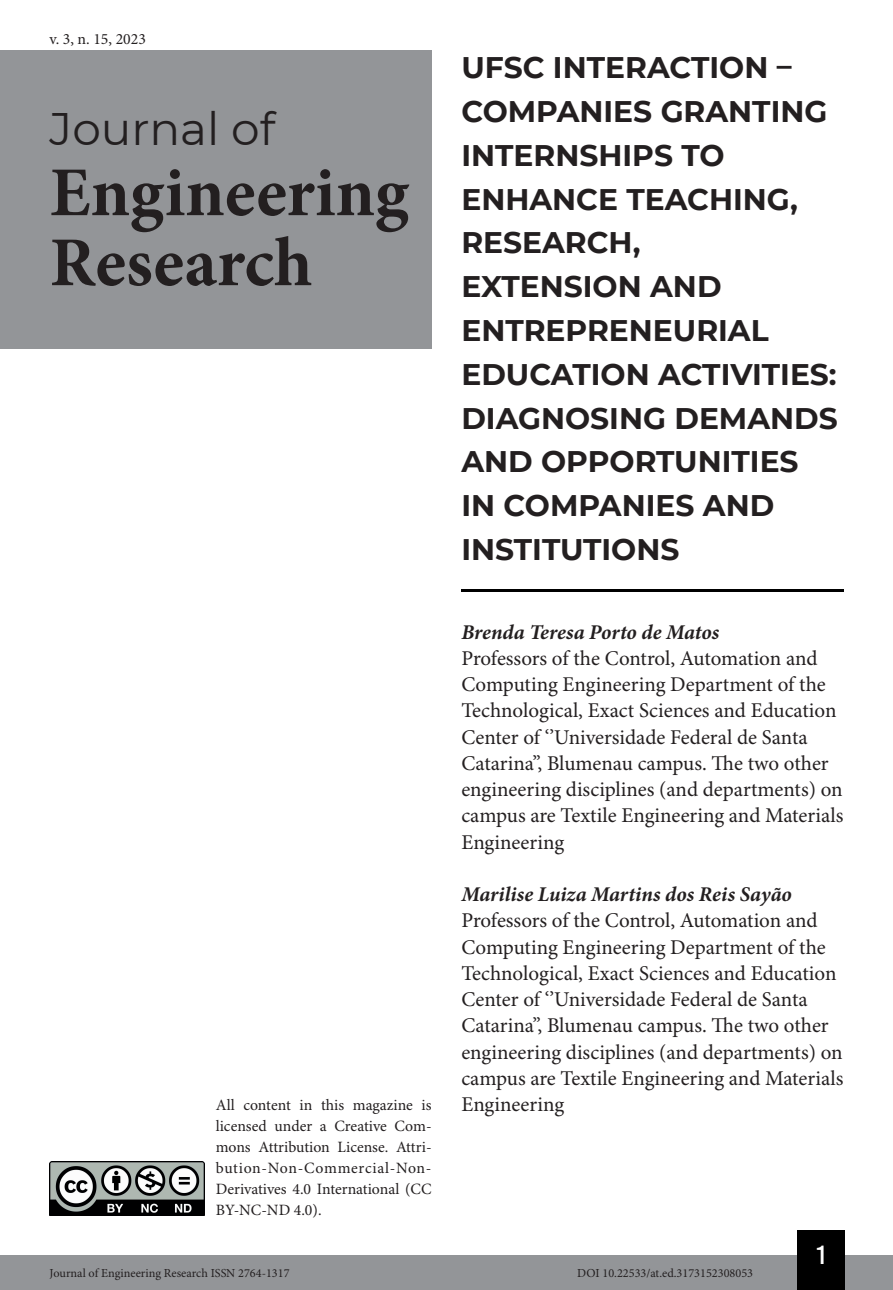
<style>
.page{position:relative;width:893px;height:1290px;background:#fff}
.page>*{position:absolute;margin:0;border:0;box-sizing:border-box;transform-origin:0 0}
.t1{font:700 70px/70px "Minion Pro";color:#231f20}
.t2{font:45.5px "Montserrat";color:#231f20}
.t3{font:700 29.75px/43.8px "Montserrat";color:#231f20}
.t4{font:26.25px "Bebas Kai";color:#fff}
.t5{font:21px/26.2px "Minion Pro";color:#231f20}
.t6{font:italic 700 21px "Minion Pro";color:#231f20}
.t7{font:15.75px/21px "Minion Pro";color:#231f20;text-align:justify}
.t8{font:12.25px "Minion Pro";color:#231f20}
</style>
<div class="page">
<div style="left:0;top:1255px;width:893px;height:35px;background:#939598"></div>
<div style="left:797px;top:1230px;width:48px;height:60px;background:#000"></div>
<img style="left:50px;top:1161px;width:154px;height:54px">
<div style="left:0;top:50px;width:432px;height:298px;background:#939598"></div>
<hr style="left:461px;top:589px;width:382px;height:3px;background:#000">
<p class="t7" style="left:50px;top:29px;width:98px">v. 3, n. 15, 2023</p>
<h2 class="t2" style="left:50px;top:98px;width:227px">Journal of</h2>
<h1 class="t1" style="left:50px;top:157px;width:361px">Engineering<br>Research</h1>
<p class="t7" style="left:216px;top:1095px;width:217px">All content in this magazine is licensed under a Creative Com&shy;mons Attribution License. Attri&shy;bution-Non-Commercial-Non-Derivatives 4.0 International (CC BY-NC-ND 4.0).</p>
<h3 class="t3" style="left:461px;top:44px;width:378px">UFSC INTERACTION –<br>COMPANIES GRANTING<br>INTERNSHIPS TO<br>ENHANCE TEACHING,<br>RESEARCH,<br>EXTENSION AND<br>ENTREPRENEURIAL<br>EDUCATION ACTIVITIES:<br>DIAGNOSING DEMANDS<br>AND OPPORTUNITIES<br>IN COMPANIES AND<br>INSTITUTIONS</h3>
<p class="t6" style="left:461px;top:617px;width:259px">Brenda Teresa Porto de Matos</p>
<p class="t5" style="left:461px;top:646px;width:383px">Professors of the Control, Automation and Computing Engineering Department of the Technological, Exact Sciences and Education Center of ‘’Universidade Federal de Santa Catarina’’, Blumenau campus. The two other engineering disciplines (and departments) on campus are Textile Engineering and Materials Engineering</p>
<p class="t6" style="left:461px;top:879px;width:332px">Marilise Luiza Martins dos Reis Sayão</p>
<p class="t5" style="left:461px;top:908px;width:383px">Professors of the Control, Automation and Computing Engineering Department of the Technological, Exact Sciences and Education Center of ‘’Universidade Federal de Santa Catarina’’, Blumenau campus. The two other engineering disciplines (and departments) on campus are Textile Engineering and Materials Engineering</p>
<p class="t4" style="left:817px;top:1241px;width:10px">1</p>
<p class="t8" style="left:50px;top:1266px;width:241px">Journal of Engineering Research ISSN 2764-1317</p>
<p class="t8" style="left:577px;top:1266px;width:177px">DOI 10.22533/at.ed.3173152308053</p>
</div>
